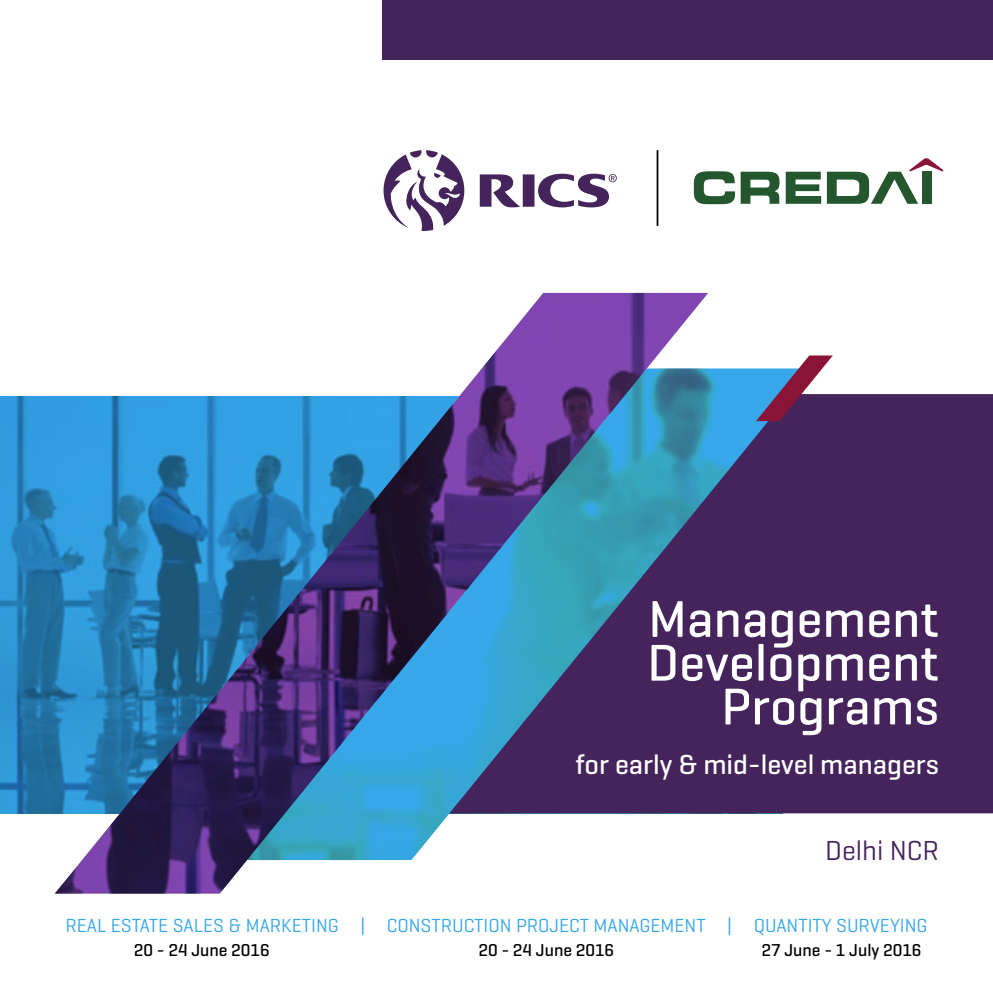
<style>
.page{position:relative;width:993px;height:993px;background:#fff}
.page>*{position:absolute;margin:0;border:0;box-sizing:border-box;transform-origin:0 0}
.t1{font:500 52.5px "Geogrotesque";color:#fff}
.t2{font:500 28px "Geogrotesque";color:#fff}
.t3{font:28px "Geogrotesque";color:#44245b}
.t4{font:19.25px "Geogrotesque";color:#36a7e9}
.header-cover{font:500 17.5px "Geogrotesque";color:#000}
</style>
<div class="page">
<img style="left:0;top:396px;width:55px;height:417px">
<div style="left:810px;top:394px;width:182px;height:419px;background:#44245b"></div>
<img style="left:708px;top:368px;width:102px;height:446px">
<div style="left:382px;top:0;width:610px;height:60px;background:#44245b"></div>
<svg style="left:383px;top:150px;width:233px;height:81px"></svg>
<img style="left:55px;top:293px;width:653px;height:600px">
<svg style="left:755px;top:355px;width:77px;height:66px"></svg>
<svg style="left:693px;top:171px;width:41px;height:33px"></svg>
<svg style="left:740px;top:172px;width:39px;height:32px"></svg>
<svg style="left:785px;top:172px;width:35px;height:32px"></svg>
<svg style="left:826px;top:158px;width:117px;height:46px"></svg>
<div style="left:921px;top:172px;width:10px;height:32px;background:#24572e"></div>
<hr style="left:656px;top:150px;width:2px;height:76px;background:#000">
<p class="t1" style="left:648px;top:586px;width:292px">Management</p>
<p class="t1" style="left:647px;top:629px;width:293px">Development</p>
<p class="t1" style="left:721px;top:673px;width:219px">Programs</p>
<p class="t2" style="left:575px;top:746px;width:365px">for early &amp; mid-level managers</p>
<p class="t3" style="left:824px;top:832px;width:115px">Delhi NCR</p>
<p class="t4" style="left:65px;top:913px;width:863px">REAL ESTATE SALES &amp; MARKETING | CONSTRUCTION PROJECT MANAGEMENT | QUANTITY SURVEYING</p>
<p class="header-cover" style="left:134px;top:939px;width:137px">20 - 24 June 2016</p>
<p class="header-cover" style="left:478px;top:939px;width:137px">20 - 24 June 2016</p>
<p class="header-cover" style="left:761px;top:939px;width:161px">27 June - 1 July 2016</p>
</div>
